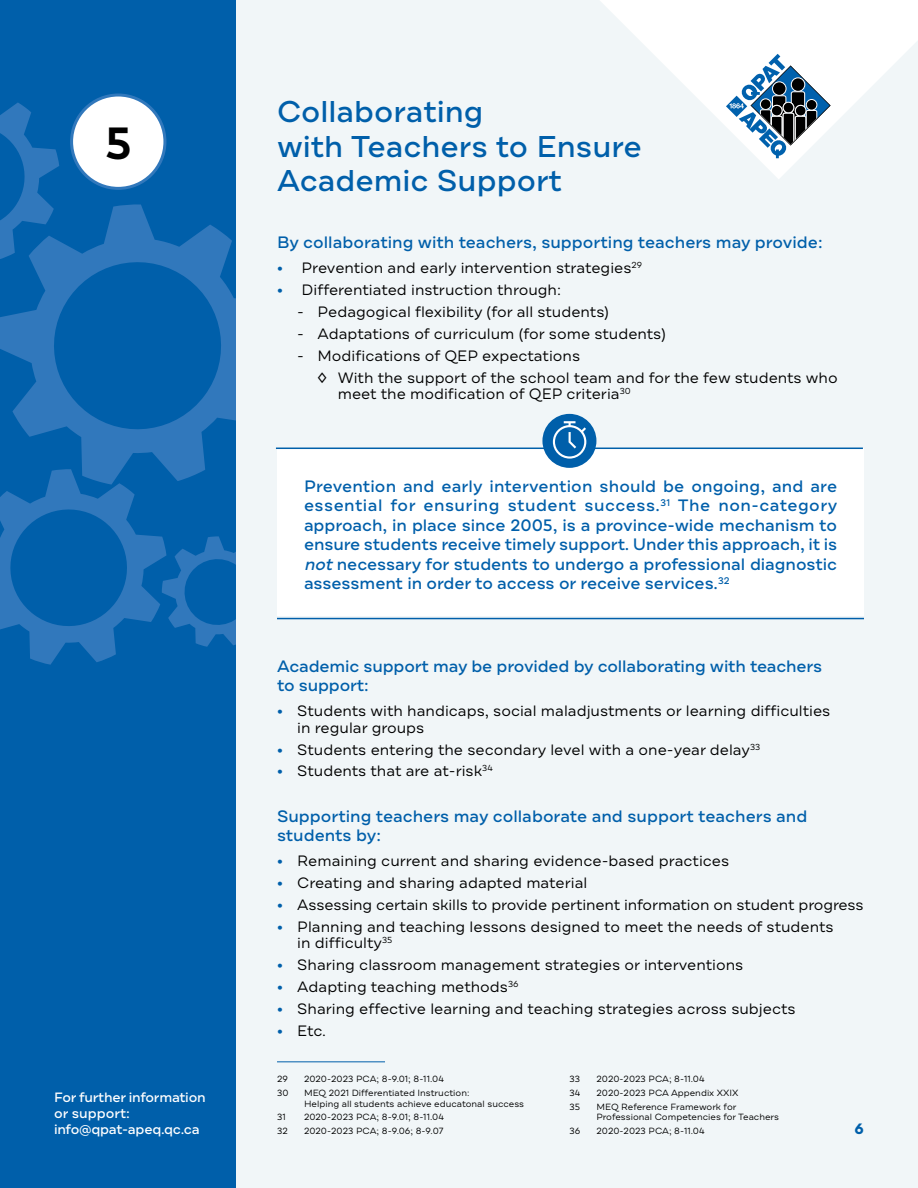
<style>
.page{position:relative;width:918px;height:1188px;background:#fff}
.page>*{position:absolute;margin:0;border:0;box-sizing:border-box;transform-origin:0 0}
.t1{font:600 45px "Draft A";color:#000}
.t2{font:500 30px/34.5px "Draft A";color:#005faa}
.t3{font:500 16.5px/19.5px "Draft A";letter-spacing:-.005em;color:#005faa}
.t4{font:15px/16.5px "Draft A";color:#000}
.t5{font:700 15px "Draft A";color:#005faa}
.t6{font:500 13.5px/16.2px "Draft A";letter-spacing:-.02em;color:#fff}
.t7{font:9px/10.5px "Draft A";color:#000}
.s1{font-weight:900;color:#005faa}
.s2{font-style:italic}
</style>
<div class="page">
<div style="left:0;top:0;width:237px;height:1188px;background:#005faa"></div>
<svg style="left:0;top:204px;width:237px;height:265px"></svg>
<svg style="left:0;top:469px;width:237px;height:196px"></svg>
<svg style="left:0;top:102px;width:59px;height:160px"></svg>
<div style="left:237px;top:0;width:681px;height:1188px;background:#f1f6f8"></div>
<svg style="left:600px;top:0;width:318px;height:179px"></svg>
<svg style="left:720px;top:48px;width:116px;height:116px"></svg>
<div style="left:277px;top:448px;width:587px;height:168px;background:#fff"></div>
<hr style="left:276px;top:448px;width:587px;height:1px;background:#005faa">
<hr style="left:277px;top:618px;width:587px;height:1px;background:#005faa">
<div style="left:542px;top:414px;width:54px;height:54px;background:#005faa;border-radius:50%"></div>
<svg style="left:553px;top:421px;width:33px;height:38px"></svg>
<hr style="left:277px;top:1062px;width:108px;height:1px;background:#005faa">
<div style="left:72px;top:95px;width:93px;height:93px;background:#fff;border-radius:50%"></div>
<div style="left:70px;top:94px;width:96px;height:96px;border:3px solid #3178bc;border-radius:50%"></div>
<h1 class="t1" style="left:105px;top:114px;width:29px">5</h1>
<p class="t6" style="left:54px;top:1090px;width:153px">For further information or support: info@qpat-apeq.qc.ca</p>
<h2 class="t2" style="left:277px;top:97px;width:366px">Collaborating<br>with Teachers to Ensure<br>Academic Support</h2>
<p class="t3" style="left:277px;top:234px;width:547px">By collaborating with teachers, supporting teachers may provide:</p>
<p class="t4" style="left:277px;top:261px;width:367px"><span class="s1">•</span> Prevention and early intervention strategies<sup>29</sup></p>
<p class="t4" style="left:277px;top:283px;width:286px"><span class="s1">•</span> Differentiated instruction through:</p>
<p class="t4" style="left:297px;top:305px;width:313px">- Pedagogical flexibility (for all students)</p>
<p class="t4" style="left:297px;top:327px;width:370px">- Adaptations of curriculum (for some students)</p>
<p class="t4" style="left:318px;top:346px;width:522px;line-height:21.9px;text-indent:-20px">- Modifications of QEP expectations<br>◊ With the support of the school team and for the few students who</p>
<p class="t4" style="left:338px;top:387px;width:295px">meet the modification of QEP criteria<sup>30</sup></p>
<p class="t3" style="left:304px;top:478px;width:535px;text-align:justify">Prevention and early intervention should be ongoing, and are essential for ensuring student success.<sup>31</sup> The non-category approach, in place since 2005, is a province-wide mechanism to ensure students receive timely support. Under this approach, it is <span class="s2">not</span>necessary for students to undergo a professional diagnostic assessment in order to access or receive services.<sup>32</sup></p>
<p class="t3" style="left:277px;top:658px;width:547px">Academic support may be provided by collaborating with teachers to support:</p>
<p class="t4" style="left:297px;top:704px;width:535px;text-indent:-20px"><span class="s1">•</span> Students with handicaps, social maladjustments or learning difficulties in regular groups</p>
<p class="t4" style="left:277px;top:742px;width:485px"><span class="s1">•</span> Students entering the secondary level with a one-year delay<sup>33</sup></p>
<p class="t4" style="left:277px;top:764px;width:217px"><span class="s1">•</span> Students that are at-risk<sup>34</sup></p>
<p class="t3" style="left:277px;top:808px;width:532px">Supporting teachers may collaborate and support teachers and students by:</p>
<p class="t4" style="left:277px;top:854px;width:454px"><span class="s1">•</span> Remaining current and sharing evidence-based practices</p>
<p class="t4" style="left:277px;top:876px;width:312px"><span class="s1">•</span> Creating and sharing adapted material</p>
<p class="t4" style="left:277px;top:898px;width:588px"><span class="s1">•</span> Assessing certain skills to provide pertinent information on student progress</p>
<p class="t4" style="left:297px;top:920px;width:538px;text-indent:-20px"><span class="s1">•</span> Planning and teaching lessons designed to meet the needs of students in difficulty<sup>35</sup></p>
<p class="t4" style="left:277px;top:958px;width:468px"><span class="s1">•</span> Sharing classroom management strategies or interventions</p>
<p class="t4" style="left:277px;top:980px;width:243px"><span class="s1">•</span> Adapting teaching methods<sup>36</sup></p>
<p class="t4" style="left:277px;top:1002px;width:520px"><span class="s1">•</span> Sharing effective learning and teaching strategies across subjects</p>
<p class="t4" style="left:277px;top:1024px;width:51px"><span class="s1">•</span> Etc.</p>
<p class="t7" style="left:569px;top:1075px;width:12px">33</p>
<p class="t7" style="left:596px;top:1075px;width:110px">2020-2023 PCA; 8-11.04</p>
<p class="t7" style="left:569px;top:1088px;width:13px">34</p>
<p class="t7" style="left:596px;top:1088px;width:144px">2020-2023 PCA Appendix XXIX</p>
<p class="t7" style="left:569px;top:1102px;width:12px">35</p>
<p class="t7" style="left:596px;top:1102px;width:184px">MEQ Reference Framework for<br>Professional Competencies for Teachers</p>
<p class="t7" style="left:569px;top:1126px;width:12px">36</p>
<p class="t7" style="left:596px;top:1126px;width:110px">2020-2023 PCA; 8-11.04</p>
<p class="t7" style="left:277px;top:1075px;width:12px">29</p>
<p class="t7" style="left:304px;top:1075px;width:141px">2020-2023 PCA; 8-9.01; 8-11.04</p>
<p class="t7" style="left:277px;top:1088px;width:13px">30</p>
<p class="t7" style="left:304px;top:1088px;width:222px">MEQ 2021 Differentiated Instruction:<br>Helping all students achieve educatonal success</p>
<p class="t7" style="left:277px;top:1113px;width:10px">31</p>
<p class="t7" style="left:304px;top:1113px;width:141px">2020-2023 PCA; 8-9.01; 8-11.04</p>
<p class="t7" style="left:277px;top:1126px;width:12px">32</p>
<p class="t7" style="left:304px;top:1126px;width:141px">2020-2023 PCA; 8-9.06; 8-9.07</p>
<p class="t5" style="left:855px;top:1120px;width:11px">6</p>
</div>
